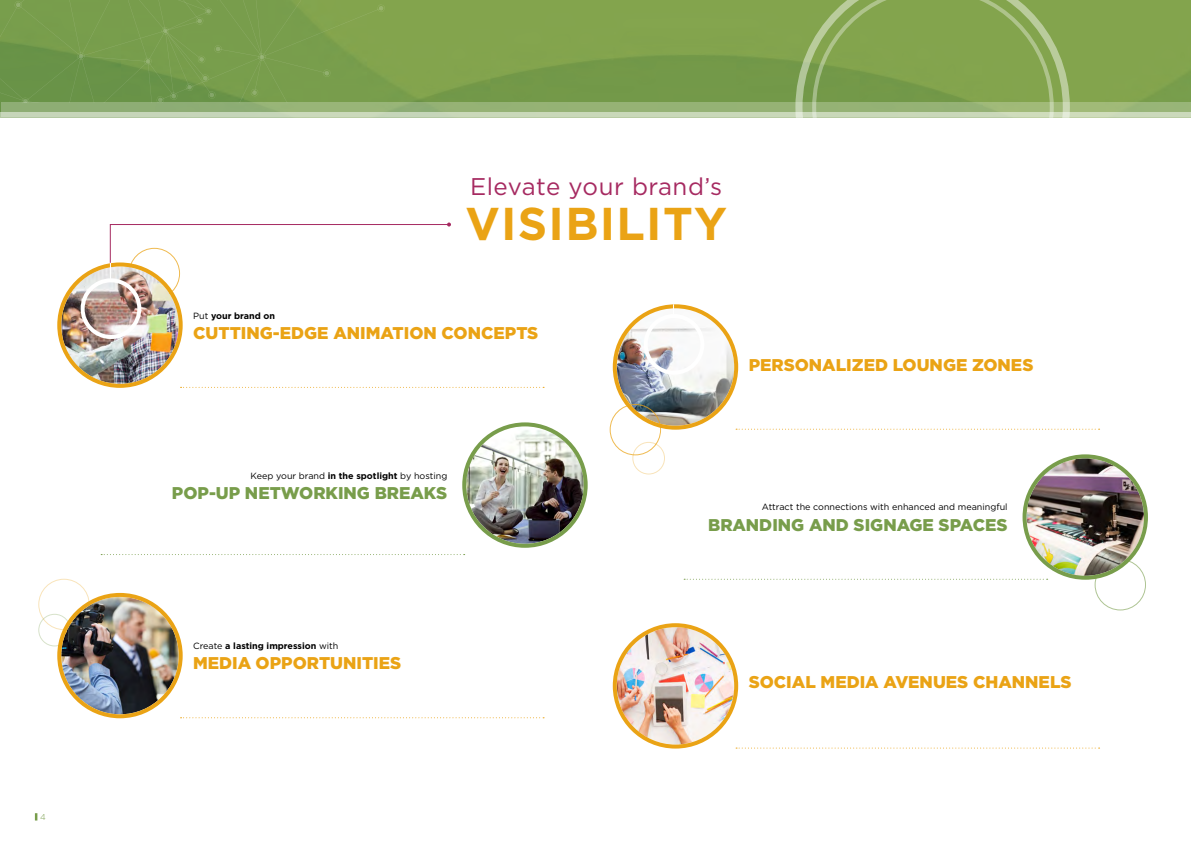
<style>
.page{position:relative;width:1191px;height:842px;background:#fff}
.page>*{position:absolute;margin:0;border:0;box-sizing:border-box;transform-origin:0 0}
.t1{font:700 46px "Gotham";letter-spacing:.03em;color:#eaa315}
.t2{font:24.1px "Gotham";letter-spacing:.02em;color:#a62a61}
.t3{font:900 17px "Gotham";color:#eaa315}
.t4{font:900 17px "Gotham";color:#789d4b}
.t5{font:9px "Gotham";color:#000}
.t6{font:700 9px "Gotham";color:#000}
.t7{font:300 8.5px "Gotham";color:#789d4b}
.s1{font-weight:400}
.s2{font-weight:700}
</style>
<div class="page">
<img style="left:0;top:0;width:1191px;height:113px">
<svg style="left:1px;top:102px;width:1190px;height:11px;background:#99b57c"></svg>
<div style="left:0;top:113px;width:1191px;height:5px;background:#c9d8b9"></div>
<svg style="left:795px;top:0;width:274px;height:118px;background:#93af67"></svg>
<svg style="left:812px;top:0;width:241px;height:118px;background:#89a85a"></svg>
<svg style="left:0;top:0;width:386px;height:104px;background:#769c4c"></svg>
<svg style="left:35px;top:813px;width:2px;height:7px"></svg>
<div style="left:38px;top:579px;width:52px;height:51px;border:1px solid #eaa315;border-radius:50%"></div>
<div style="left:38px;top:614px;width:33px;height:32px;border:1px solid #789d4b;border-radius:50%"></div>
<svg style="left:180px;top:387px;width:364px;height:1px"></svg>
<svg style="left:101px;top:554px;width:364px;height:1px"></svg>
<svg style="left:180px;top:717px;width:364px;height:1px"></svg>
<svg style="left:736px;top:747px;width:363px;height:1px"></svg>
<img style="left:466px;top:426px;width:117px;height:118px;border-radius:59px">
<div style="left:462px;top:422px;width:125px;height:126px;border:4px solid #789d4b;border-radius:50%"></div>
<img style="left:61px;top:597px;width:118px;height:117px;border-radius:59px">
<div style="left:57px;top:593px;width:126px;height:125px;border:4px solid #eaa315;border-radius:50%"></div>
<img style="left:61px;top:266px;width:118px;height:118px;border-radius:59px">
<div style="left:57px;top:262px;width:126px;height:126px;border:4px solid #eaa315;border-radius:50%"></div>
<div style="left:81px;top:278px;width:60px;height:61px;border:4px solid #fff;border-radius:50%"></div>
<div style="left:1094px;top:559px;width:52px;height:51px;border:1px solid #789d4b;border-radius:50%"></div>
<div style="left:632px;top:442px;width:33px;height:32px;border:1px solid #eaa315;border-radius:50%"></div>
<svg style="left:684px;top:579px;width:363px;height:1px"></svg>
<img style="left:1026px;top:458px;width:118px;height:118px;border-radius:59px">
<div style="left:1022px;top:454px;width:126px;height:126px;border:4px solid #789d4b;border-radius:50%"></div>
<svg style="left:736px;top:429px;width:363px;height:1px"></svg>
<img style="left:617px;top:308px;width:117px;height:118px;border-radius:59px">
<div style="left:613px;top:304px;width:125px;height:126px;border:4px solid #eaa315;border-radius:50%"></div>
<img style="left:617px;top:627px;width:117px;height:117px;border-radius:58px">
<div style="left:613px;top:623px;width:125px;height:125px;border:4px solid #eaa315;border-radius:50%"></div>
<div style="left:609px;top:404px;width:52px;height:51px;border:1px solid #eaa315;border-radius:50%"></div>
<div style="left:643px;top:314px;width:61px;height:61px;border:4px solid #fff;border-radius:50%"></div>
<svg style="left:109px;top:223px;width:342px;height:56px"></svg>
<p class="t7" style="left:40px;top:812px;width:7px">4</p>
<p class="t2" style="left:470px;top:171px;width:254px">Elevate your brand’s</p>
<p class="t1" style="left:465px;top:195px;width:263px">VISIBILITY</p>
<p class="t6" style="left:193px;top:310px;width:83px"><span class="s1">Put</span> your brand on</p>
<p class="t3" style="left:193px;top:323px;width:347px">CUTTING-EDGE ANIMATION CONCEPTS</p>
<p class="t5" style="left:251px;top:470px;width:198px">Keep your brand <span class="s2">in the spotlight</span> by hosting</p>
<p class="t4" style="left:172px;top:483px;width:277px">POP-UP NETWORKING BREAKS</p>
<p class="t6" style="left:193px;top:640px;width:147px"><span class="s1">Create</span> a lasting impression <span class="s1">with</span></p>
<p class="t3" style="left:193px;top:653px;width:210px">MEDIA OPPORTUNITIES</p>
<p class="t3" style="left:748px;top:354px;width:286px">PERSONALIZED LOUNGE ZONES</p>
<p class="t5" style="left:762px;top:502px;width:247px">Attract the connections with enhanced and meaningful</p>
<p class="t4" style="left:708px;top:514px;width:301px">BRANDING AND SIGNAGE SPACES</p>
<p class="t3" style="left:748px;top:672px;width:324px">SOCIAL MEDIA AVENUES CHANNELS</p>
</div>
